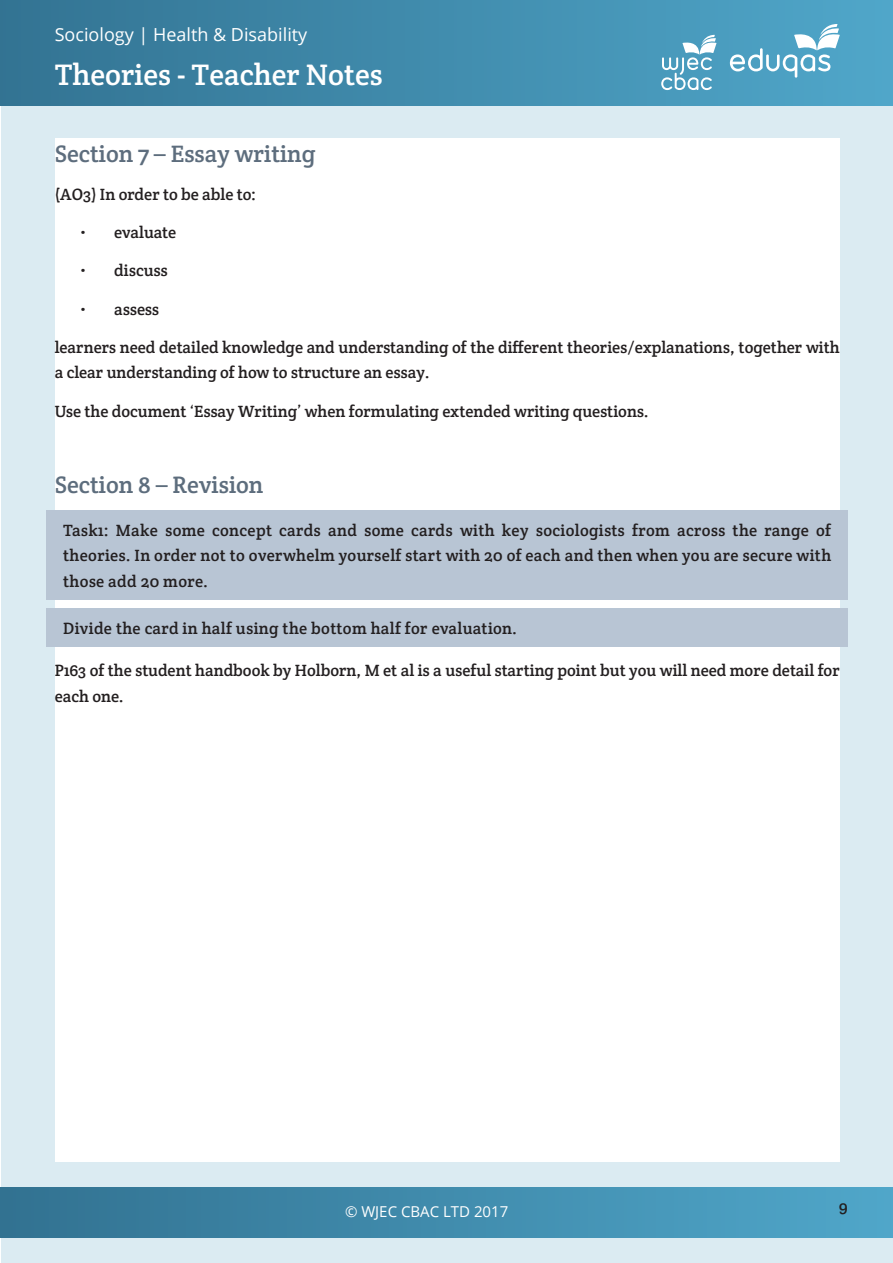
<style>
.page{position:relative;width:893px;height:1263px;background:#fff}
.page>*{position:absolute;margin:0;border:0;box-sizing:border-box;transform-origin:0 0}
.t1{font:30px "Crete Round";color:#fff}
.sub-heading{font:24px "Crete Round";color:#5d6d7d}
.t2{font:18px "Open Sans";color:#fff}
.Paragraph_text{font:16.5px/25.5px "Crete Round";color:#231f20}
.highlight-text{font:16.5px/25.5px "Crete Round";letter-spacing:.02em;color:#231f20;text-align:justify}
.highlight-text-2{font:16.5px "Crete Round";color:#231f20}
.t3{font:15px "Open Sans";color:#fff}
</style>
<div class="page">
<div style="left:1px;top:1px;width:892px;height:1262px;background:#dbebf2"></div>
<div style="left:0;top:1px;width:893px;height:105px;background:linear-gradient(to right,#337392,#50a7ca)"></div>
<svg style="left:730px;top:24px;width:110px;height:54px;background:#73b4cf"></svg>
<div style="left:0;top:1187px;width:893px;height:50px;background:linear-gradient(to right,#327291,#50a7c9)"></div>
<svg style="left:661px;top:35px;width:55px;height:55px;background:#79b5ce"></svg>
<div style="left:55px;top:138px;width:785px;height:1024px;background:#fff"></div>
<div style="left:46px;top:511px;width:802px;height:89px;background:#b8c5d4"></div>
<div style="left:46px;top:609px;width:802px;height:38px;background:#b8c5d4"></div>
<p class="t2" style="left:55px;top:22px;width:254px">Sociology | Health &amp; Disability</p>
<h1 class="t1" style="left:55px;top:55px;width:330px">Theories - Teacher Notes</h1>
<p class="sub-heading" style="left:55px;top:138px;width:262px">Section 7 – Essay writing</p>
<p class="Paragraph_text" style="left:55px;top:181px;width:203px">(AO3) In order to be able to:</p>
<p class="highlight-text-2" style="left:80px;top:222px;width:98px">• evaluate</p>
<p class="highlight-text-2" style="left:80px;top:260px;width:89px">• discuss</p>
<p class="highlight-text" style="left:80px;top:296px;width:81px">• assess</p>
<p class="Paragraph_text" style="left:55px;top:334px;width:786px">learners need detailed knowledge and understanding of the different theories/explanations, together with a clear understanding of how to structure an essay.</p>
<p class="Paragraph_text" style="left:55px;top:398px;width:596px">Use the document ‘Essay Writing’ when formulating extended writing questions.</p>
<p class="sub-heading" style="left:55px;top:469px;width:210px">Section 8 – Revision</p>
<p class="highlight-text" style="left:63px;top:517px;width:769px">Task1: Make some concept cards and some cards with key sociologists from across the range of theories. In order not to overwhelm yourself start with 20 of each and then when you are secure with those add 20 more.</p>
<p class="highlight-text" style="left:63px;top:615px;width:455px">Divide the card in half using the bottom half for evaluation.</p>
<p class="Paragraph_text" style="left:55px;top:657px;width:787px">P163 of the student handbook by Holborn, M et al is a useful starting point but you will need more detail for each one.</p>
<p class="t3" style="left:345px;top:1201px;width:165px">© WJEC CBAC LTD 2017</p>
<p class="highlight-text" style="left:839px;top:1193px;width:11px">9</p>
</div>
